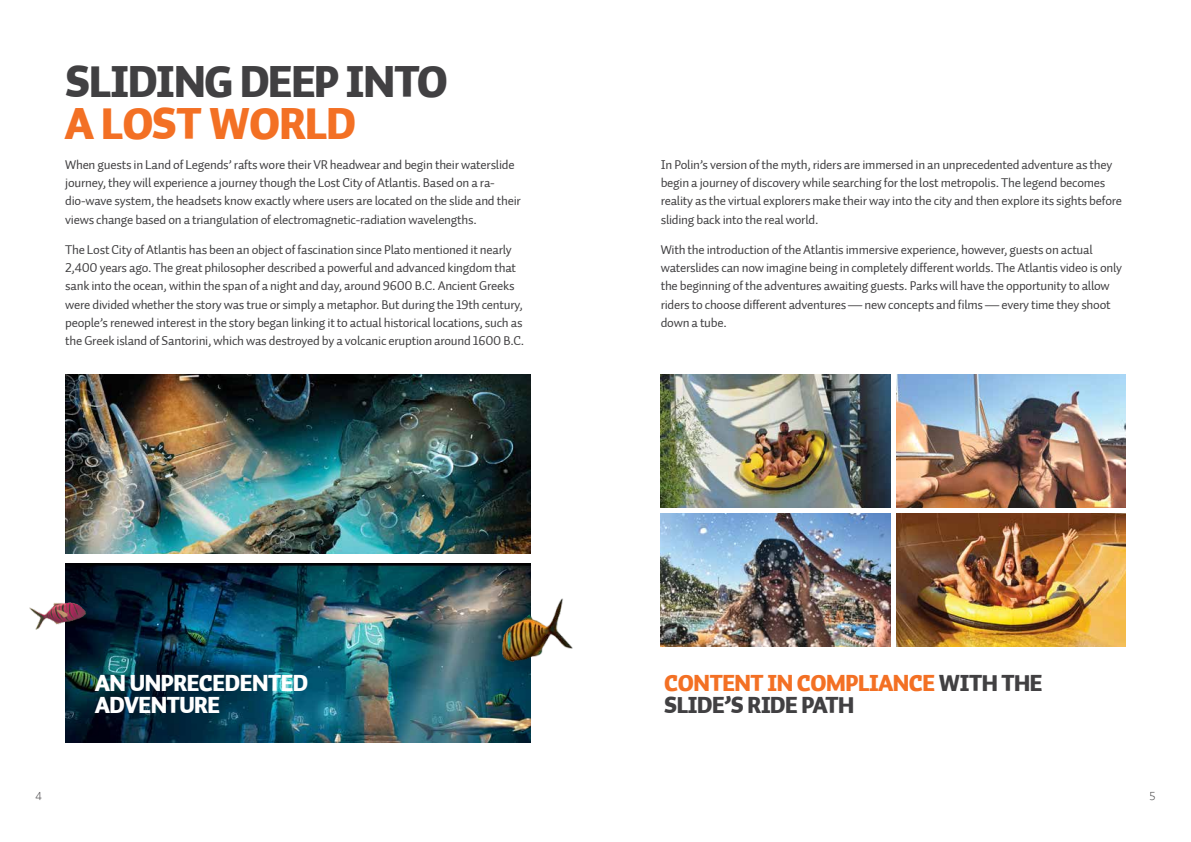
<style>
.page{position:relative;width:1191px;height:842px;background:#fff}
.page>*{position:absolute;margin:0;border:0;box-sizing:border-box;transform-origin:0 0}
.t1{font:44px "Auto 1 Black LF";letter-spacing:-.02em;color:#414042}
.t2{font:44px "Auto 1 Black LF";letter-spacing:-.02em;color:#f37024}
.t3{font:22.9px/21.5px "Auto 1 Black LF";letter-spacing:-.02em;color:#414042}
.t4{font:22.9px/21.5px "Auto 1 Black LF";letter-spacing:-.02em;color:#fff}
.t5{font:13px/18.2px "Auto 1 Regular LF";letter-spacing:-.02em;color:#414042}
.t6{font:12px "Auto 1 Light LF";color:#414042}
.s1{color:#f37024}
</style>
<div class="page">
<img style="left:65px;top:375px;width:465px;height:179px">
<img style="left:65px;top:563px;width:465px;height:180px">
<img style="left:29px;top:573px;width:99px;height:102px">
<img style="left:660px;top:375px;width:230px;height:133px">
<img style="left:660px;top:513px;width:230px;height:133px">
<img style="left:896px;top:375px;width:229px;height:133px">
<img style="left:896px;top:513px;width:229px;height:133px">
<img style="left:447px;top:566px;width:126px;height:129px">
<h1 class="t1" style="left:65px;top:53px;width:384px">SLIDING DEEP INTO</h1>
<h1 class="t2" style="left:65px;top:95px;width:292px">A LOST WORLD</h1>
<p class="t5" style="left:65px;top:156px;width:457px">When guests in Land of Legends’ rafts wore their VR headwear and begin their waterslide journey, they will experience a journey though the Lost City of Atlantis. Based on a ra&shy;dio-wave system, the headsets know exactly where users are located on the slide and their views change based on a triangulation of electromagnetic-radiation wavelengths.</p>
<p class="t5" style="left:65px;top:241px;width:460px">The Lost City of Atlantis has been an object of fascination since Plato mentioned it nearly 2,400 years ago. The great philosopher described a powerful and advanced kingdom that sank into the ocean, within the span of a night and day, around 9600 B.C. Ancient Greeks were divided whether the story was true or simply a metaphor. But during the 19th century, people’s renewed interest in the story began linking it to actual historical locations, such as the Greek island of Santorini, which was destroyed by a volcanic eruption around 1600 B.C.</p>
<p class="t5" style="left:660px;top:156px;width:463px">In Polin’s version of the myth, riders are immersed in an unprecedented adventure as they begin a journey of discovery while searching for the lost metropolis. The legend becomes reality as the virtual explorers make their way into the city and then explore its sights before sliding back into the real world.</p>
<p class="t5" style="left:660px;top:241px;width:463px">With the introduction of the Atlantis immersive experience, however, guests on actual waterslides can now imagine being in completely different worlds. The Atlantis video is only the beginning of the adventures awaiting guests. Parks will have the opportunity to allow riders to choose different adventures — new concepts and films — every time they shoot down a tube.</p>
<h2 class="t4" style="left:95px;top:673px;width:215px">AN UNPRECEDENTED<br>ADVENTURE</h2>
<h2 class="t3" style="left:664px;top:673px;width:380px"><span class="s1">CONTENT IN COMPLIANCE</span> WITH THE<br>SLIDE’S RIDE PATH</h2>
<p class="t6" style="left:35px;top:789px;width:8px">4</p>
<p class="t6" style="left:1149px;top:789px;width:8px">5</p>
</div>
